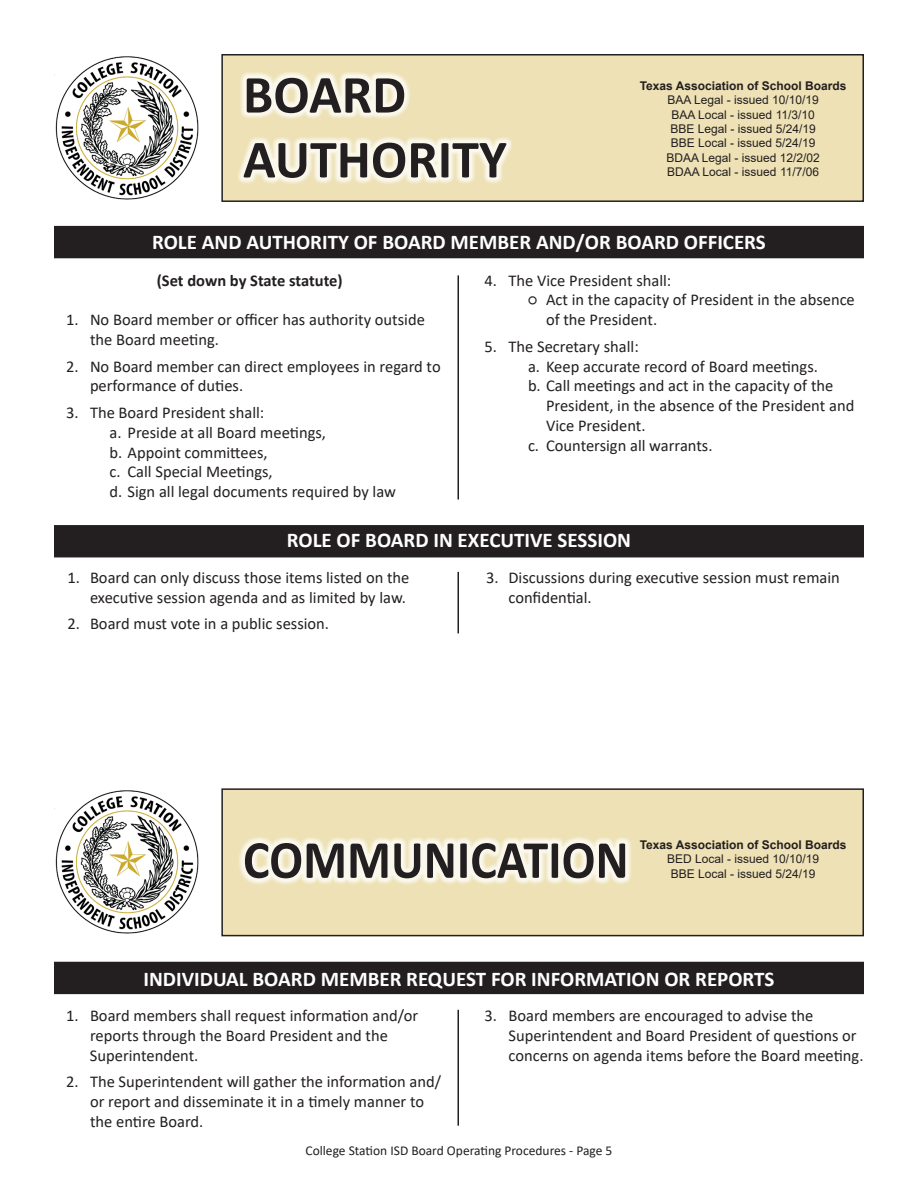
<style>
.page{position:relative;width:918px;height:1188px;background:#fff}
.page>*{position:absolute;margin:0;border:0;box-sizing:border-box;transform-origin:0 0}
.t1{font:700 54px "Calibri";color:#231f20}
.t2{font:700 54px "Calibri";color:#231f20;scale:.93 1}
.t3{font:700 21px "Calibri";color:#fff}
.Main_number{font:16.5px/19.8px "Calibri";color:#231f20}
.t4{font:700 16.5px "Calibri";letter-spacing:-.005em;color:#231f20}
.t5{font:13.5px "Calibri";color:#231f20}
.t6{font:12px "Arial";color:#231f20}
.t7{font:700 12px "Arial";color:#231f20}
</style>
<div class="page">
<div style="left:55px;top:526px;width:808px;height:31px;background:#231f20"></div>
<div style="left:54px;top:525px;width:810px;height:32px;border:2px solid #231f20"></div>
<div style="left:55px;top:227px;width:808px;height:31px;background:#231f20"></div>
<div style="left:54px;top:226px;width:810px;height:32px;border:2px solid #231f20"></div>
<img style="left:54px;top:56px;width:145px;height:144px">
<div style="left:222px;top:55px;width:641px;height:146px;background:#ede1b5"></div>
<div style="left:221px;top:54px;width:643px;height:148px;border:2px solid #231f20"></div>
<div style="left:237px;top:72px;width:276px;height:112px;background:#fff;opacity:.75"></div>
<hr style="left:458px;top:275px;width:1px;height:224px;background:#231f20">
<hr style="left:458px;top:572px;width:1px;height:61px;background:#231f20">
<div style="left:55px;top:962px;width:808px;height:31px;background:#231f20"></div>
<div style="left:54px;top:962px;width:810px;height:32px;border:2px solid #231f20"></div>
<img style="left:54px;top:790px;width:145px;height:144px">
<div style="left:222px;top:789px;width:641px;height:147px;background:#ede1b5"></div>
<div style="left:221px;top:788px;width:643px;height:148px;border:2px solid #231f20"></div>
<div style="left:238px;top:836px;width:394px;height:49px;background:#fff;opacity:.75"></div>
<hr style="left:458px;top:1010px;width:1px;height:116px;background:#231f20">
<p class="t1" style="left:243px;top:56px;width:165px">BOARD</p>
<p class="t1" style="left:243px;top:121px;width:266px">AUTHORITY</p>
<p class="t7" style="left:640px;top:77px;width:208px">Texas Association of School Boards</p>
<p class="t6" style="left:667px;top:92px;width:153px">BAA Legal - issued 10/10/19</p>
<p class="t6" style="left:672px;top:106px;width:145px">BAA Local - issued 11/3/10</p>
<p class="t6" style="left:671px;top:120px;width:147px">BBE Legal - issued 5/24/19</p>
<p class="t6" style="left:671px;top:135px;width:146px">BBE Local - issued 5/24/19</p>
<p class="t6" style="left:667px;top:149px;width:155px">BDAA Legal - issued 12/2/02</p>
<p class="t6" style="left:667px;top:164px;width:153px">BDAA Local - issued 11/7/06</p>
<p class="t3" style="left:152px;top:227px;width:615px">ROLE AND AUTHORITY OF BOARD MEMBER AND/OR BOARD OFFICERS</p>
<p class="t4" style="left:157px;top:268px;width:187px">(Set down by State statute)</p>
<p class="Main_number" style="left:90px;top:309px;width:336px;text-indent:-24px">1. No Board member or officer has authority outside the Board meeting.</p>
<p class="Main_number" style="left:90px;top:356px;width:352px;text-indent:-24px">2. No Board member can direct employees in regard to performance of duties.</p>
<p class="Main_number" style="left:66px;top:402px;width:200px">3. The Board President shall:</p>
<p class="Main_number" style="left:110px;top:422px;width:218px">a. Preside at all Board meetings,</p>
<p class="Main_number" style="left:110px;top:442px;width:160px">b. Appoint committees,</p>
<p class="Main_number" style="left:110px;top:462px;width:165px">c. Call Special Meetings,</p>
<p class="Main_number" style="left:110px;top:481px;width:288px">d. Sign all legal documents required by law</p>
<p class="Main_number" style="left:484px;top:270px;width:188px">4. The Vice President shall:</p>
<p class="Main_number" style="left:546px;top:290px;width:310px;text-indent:-18px">○ Act in the capacity of President in the absence of the President.</p>
<p class="Main_number" style="left:484px;top:336px;width:156px">5. The Secretary shall:</p>
<p class="Main_number" style="left:528px;top:356px;width:292px">a. Keep accurate record of Board meetings.</p>
<p class="Main_number" style="left:546px;top:376px;width:310px;text-indent:-18px">b. Call meetings and act in the capacity of the<br>President, in the absence of the President and<br>Vice President.</p>
<p class="Main_number" style="left:528px;top:435px;width:186px">c. Countersign all warrants.</p>
<p class="t3" style="left:287px;top:525px;width:346px">ROLE OF BOARD IN EXECUTIVE SESSION</p>
<p class="Main_number" style="left:68px;top:567px;width:343px;text-align:right">1. Board can only discuss those items listed on the executive session agenda and as limited by law.</p>
<p class="Main_number" style="left:68px;top:613px;width:263px">2. Board must vote in a public session.</p>
<p class="Main_number" style="left:508px;top:567px;width:333px;text-indent:-22px">3. Discussions during executive session must remain confidential.</p>
<p class="t2" style="left:243px;top:822px;width:416px">COMMUNICATION</p>
<p class="t7" style="left:640px;top:836px;width:208px">Texas Association of School Boards</p>
<p class="t6" style="left:667px;top:851px;width:154px">BED Local - issued 10/10/19</p>
<p class="t6" style="left:671px;top:865px;width:146px">BBE Local - issued 5/24/19</p>
<p class="t3" style="left:144px;top:964px;width:632px">INDIVIDUAL BOARD MEMBER REQUEST FOR INFORMATION OR REPORTS</p>
<p class="Main_number" style="left:66px;top:1005px;width:354px;text-align:center">1. Board members shall request information and/or reports through the Board President and the</p>
<p class="Main_number" style="left:90px;top:1045px;width:110px">Superintendent.</p>
<p class="Main_number" style="left:90px;top:1071px;width:353px;text-indent:-24px">2. The Superintendent will gather the information and/ or report and disseminate it in a timely manner to the entire Board.</p>
<p class="Main_number" style="left:484px;top:1005px;width:331px">3. Board members are encouraged to advise the</p>
<p class="Main_number" style="left:508px;top:1025px;width:357px">Superintendent and Board President of questions or concerns on agenda items before the Board meeting.</p>
<p class="t5" style="left:306px;top:1141px;width:308px">College Station ISD Board Operating Procedures - Page 5</p>
</div>
